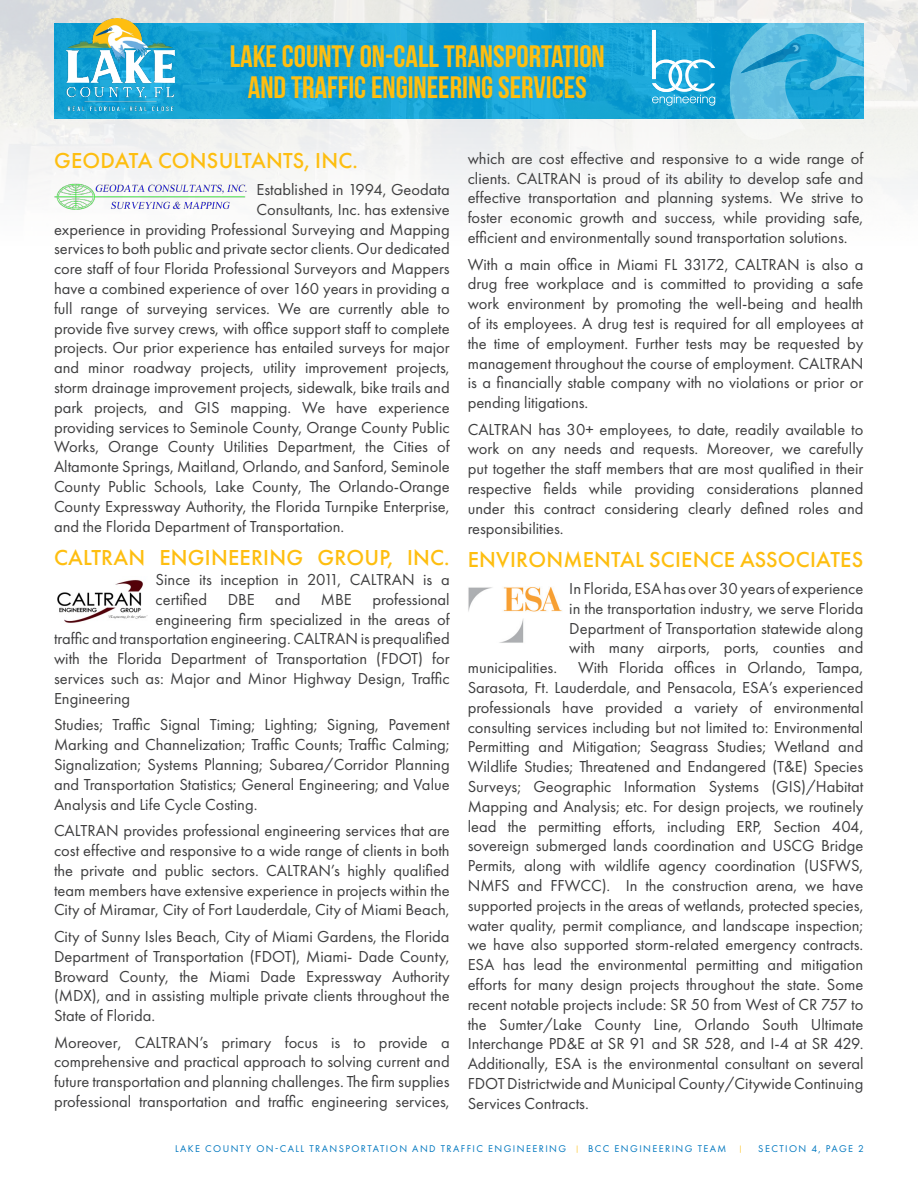
<style>
.page{position:relative;width:918px;height:1188px;background:#fff}
.page>*{position:absolute;margin:0;border:0;box-sizing:border-box;transform-origin:0 0}
.t1{font:700 30.9px/30.9px "Bebas Neue";color:#febe10;text-align:center}
.t2{font:500 22.5px "Futura PT";letter-spacing:.01em;color:#febe10}
.t3{font:16.5px/19.8px "Futura PT";color:#3e3e3f;text-align:justify}
.t4{font:10.2px "Futura PT";letter-spacing:.14em;color:#0177bf}
.s1{font-size:7.35px;color:#febe10}
</style>
<div class="page">
<img style="left:0;top:0;width:918px;height:195px">
<img style="left:55px;top:24px;width:674px;height:95px">
<svg style="left:729px;top:7px;width:178px;height:134px"></svg>
<img style="left:66px;top:18px;width:108px;height:93px">
<svg style="left:652px;top:30px;width:63px;height:76px;background:#44b4de"></svg>
<img style="left:54px;top:180px;width:196px;height:30px">
<img style="left:57px;top:580px;width:91px;height:43px">
<img style="left:468px;top:587px;width:94px;height:56px">
<h1 class="t1" style="left:230px;top:40px;width:377px">LAKE COUNTY ON-CALL TRANSPORTATION<br>AND TRAFFIC ENGINEERING SERVICES</h1>
<p class="t2" style="left:54px;top:147px;width:305px">GEODATA CONSULTANTS, INC.</p>
<p class="t3" style="left:257px;top:179px;width:195px">Established in 1994, Geodata</p>
<p class="t3" style="left:257px;top:199px;width:195px">Consultants, Inc. has extensive</p>
<p class="t3" style="left:54px;top:219px;width:397px">experience in providing Professional Surveying and Mapping</p>
<p class="t3" style="left:54px;top:239px;width:397px">services to both public and private sector clients. Our dedicated</p>
<p class="t3" style="left:54px;top:259px;width:397px">core staff of four Florida Professional Surveyors and Mappers</p>
<p class="t3" style="left:54px;top:278px;width:397px">have a combined experience of over 160 years in providing a</p>
<p class="t3" style="left:54px;top:298px;width:397px">full range of surveying services. We are currently able to</p>
<p class="t3" style="left:54px;top:318px;width:397px">provide five survey crews, with office support staff to complete</p>
<p class="t3" style="left:54px;top:338px;width:397px">projects. Our prior experience has entailed surveys for major</p>
<p class="t3" style="left:54px;top:358px;width:397px">and minor roadway projects, utility improvement projects,</p>
<p class="t3" style="left:54px;top:377px;width:397px">storm drainage improvement projects, sidewalk, bike trails and</p>
<p class="t3" style="left:54px;top:397px;width:397px">park projects, and GIS mapping. We have experience</p>
<p class="t3" style="left:54px;top:417px;width:397px">providing services to Seminole County, Orange County Public</p>
<p class="t3" style="left:54px;top:437px;width:397px">Works, Orange County Utilities Department, the Cities of</p>
<p class="t3" style="left:54px;top:457px;width:397px">Altamonte Springs, Maitland, Orlando, and Sanford, Seminole</p>
<p class="t3" style="left:54px;top:476px;width:397px">County Public Schools, Lake County, The Orlando-Orange</p>
<p class="t3" style="left:54px;top:496px;width:397px">County Expressway Authority, the Florida Turnpike Enterprise,</p>
<p class="t3" style="left:54px;top:516px;width:292px">and the Florida Department of Transportation.</p>
<p class="t2" style="left:54px;top:544px;width:397px">CALTRAN ENGINEERING GROUP, INC.</p>
<p class="t3" style="left:156px;top:570px;width:296px">Since its inception in 2011, CALTRAN is a</p>
<p class="t3" style="left:156px;top:589px;width:296px">certified DBE and MBE professional</p>
<p class="t3" style="left:156px;top:609px;width:296px">engineering firm specialized in the areas of</p>
<p class="t3" style="left:54px;top:629px;width:397px">traffic and transportation engineering. CALTRAN is prequalified</p>
<p class="t3" style="left:54px;top:649px;width:397px">with the Florida Department of Transportation (FDOT) for</p>
<p class="t3" style="left:54px;top:669px;width:397px">services such as: Major and Minor Highway Design, Traffic</p>
<p class="t3" style="left:54px;top:688px;width:78px">Engineering</p>
<p class="t3" style="left:54px;top:715px;width:397px">Studies; Traffic Signal Timing; Lighting; Signing, Pavement Marking and Channelization; Traffic Counts; Traffic Calming; Signalization; Systems Planning; Subarea/Corridor Planning and Transportation Statistics; General Engineering; and Value Analysis and Life Cycle Costing.</p>
<p class="t3" style="left:54px;top:821px;width:397px">CALTRAN provides professional engineering services that are cost effective and responsive to a wide range of clients in both the private and public sectors. CALTRAN’s highly qualified team members have extensive experience in projects within the City of Miramar, City of Fort Lauderdale, City of Miami Beach,</p>
<p class="t3" style="left:54px;top:926px;width:397px">City of Sunny Isles Beach, City of Miami Gardens, the Florida Department of Transportation (FDOT), Miami- Dade County, Broward County, the Miami Dade Expressway Authority (MDX), and in assisting multiple private clients throughout the State of Florida.</p>
<p class="t3" style="left:54px;top:1032px;width:397px">Moreover, CALTRAN’s primary focus is to provide a comprehensive and practical approach to solving current and future transportation and planning challenges. The firm supplies professional transportation and traffic engineering services,</p>
<p class="t3" style="left:468px;top:148px;width:397px">which are cost effective and responsive to a wide range of clients. CALTRAN is proud of its ability to develop safe and effective transportation and planning systems. We strive to foster economic growth and success, while providing safe, efficient and environmentally sound transportation solutions.</p>
<p class="t3" style="left:468px;top:254px;width:397px">With a main office in Miami FL 33172, CALTRAN is also a drug free workplace and is committed to providing a safe work environment by promoting the well-being and health of its employees. A drug test is required for all employees at the time of employment. Further tests may be requested by management throughout the course of employment. CALTRAN is a financially stable company with no violations or prior or pending litigations.</p>
<p class="t3" style="left:468px;top:419px;width:397px">CALTRAN has 30+ employees, to date, readily available to work on any needs and requests. Moreover, we carefully put together the staff members that are most qualified in their respective fields while providing considerations planned under this contract considering clearly defined roles and responsibilities.</p>
<p class="t2" style="left:468px;top:546px;width:397px">ENVIRONMENTAL SCIENCE ASSOCIATES</p>
<p class="t3" style="left:569px;top:579px;width:296px">In Florida, ESA has over 30 years of experience in the transportation industry, we serve Florida Department of Transportation statewide along with many airports, ports, counties and</p>
<p class="t3" style="left:468px;top:658px;width:91px">municipalities.</p>
<p class="t3" style="left:468px;top:658px;width:397px;text-indent:110px">With Florida offices in Orlando, Tampa, Sarasota, Ft. Lauderdale, and Pensacola, ESA’s experienced professionals have provided a variety of environmental consulting services including but not limited to: Environmental Permitting and Mitigation; Seagrass Studies; Wetland and Wildlife Studies; Threatened and Endangered (T&amp;E) Species Surveys; Geographic Information Systems (GIS)/Habitat Mapping and Analysis; etc. For design projects, we routinely lead the permitting efforts, including ERP, Section 404, sovereign submerged lands coordination and USCG Bridge Permits, along with wildlife agency coordination (USFWS, NMFS and FFWCC). In the construction arena, we have supported projects in the areas of wetlands, protected species, water quality, permit compliance, and landscape inspection; we have also supported storm-related emergency contracts.<br>ESA has lead the environmental permitting and mitigation efforts for many design projects throughout the state. Some recent notable projects include: SR 50 from West of CR 757 to the Sumter/Lake County Line, Orlando South Ultimate Interchange PD&amp;E at SR 91 and SR 528, and I-4 at SR 429.<br>Additionally, ESA is the environmental consultant on several FDOT Districtwide and Municipal County/Citywide Continuing Services Contracts.</p>
<p class="t4" style="left:175px;top:1143px;width:393px">LAKE COUNTY ON-CALL TRANSPORTATION AND TRAFFIC ENGINEERING</p>
<p class="t4" style="left:576px;top:1143px;width:168px"><span class="s1">|</span> BCC ENGINEERING TEAM <span class="s1">|</span></p>
<p class="t4" style="left:758px;top:1143px;width:107px">SECTION 4, PAGE 2</p>
</div>
